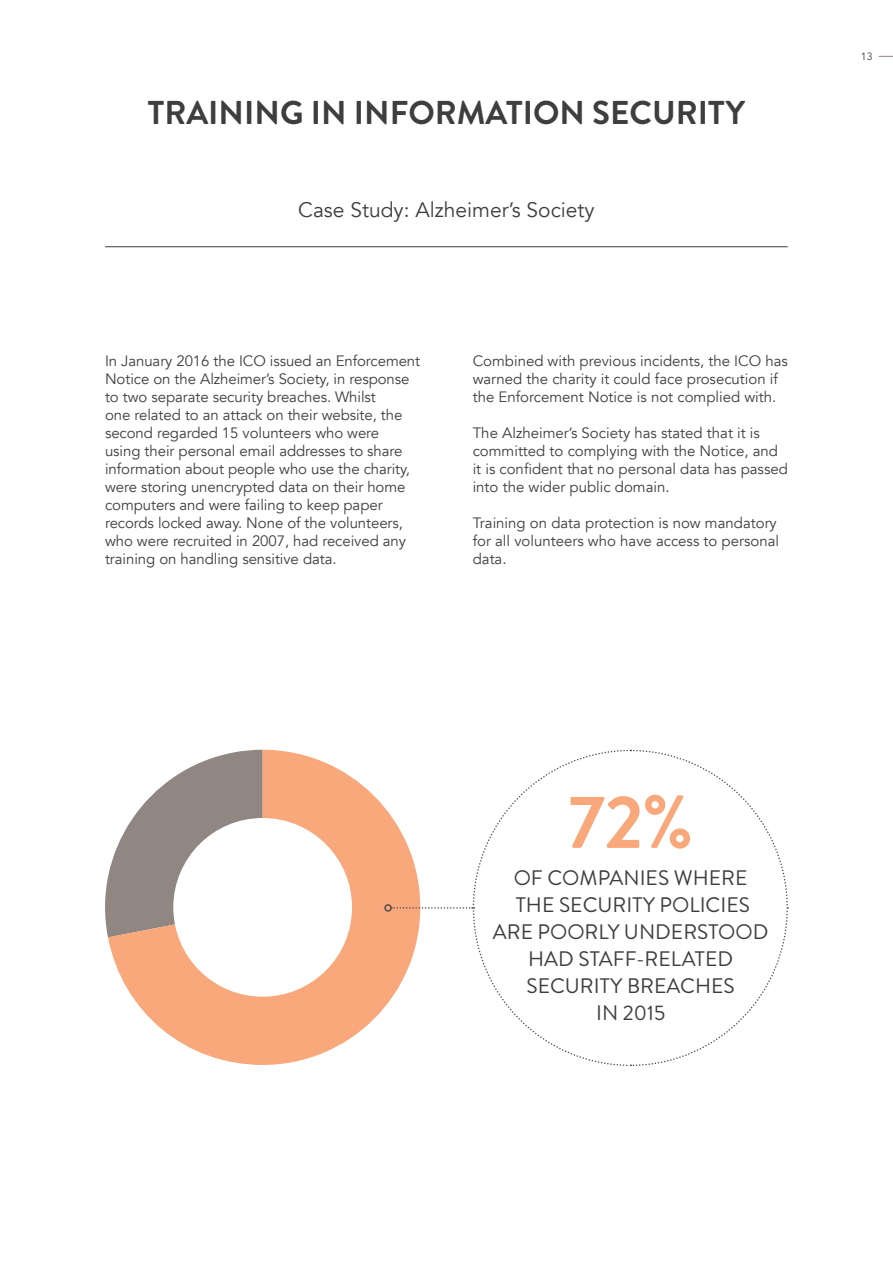
<style>
.page{position:relative;width:893px;height:1263px;background:#fff}
.page>*{position:absolute;margin:0;border:0;box-sizing:border-box;transform-origin:0 0}
.t1{font:700 75px "Brandon Grotesque";color:#f8a87a}
.t2{font:700 33px "Brandon Grotesque";color:#3e3e3f}
.t3{font:21px/27px "Brandon Grotesque";color:#3e3e3f;text-align:center}
.t4{font:21px "Avenir";color:#3e3e3f}
.t5{font:15px/18px "Avenir";letter-spacing:-.005em;color:#3e3e3f}
.t6{font:10.5px "Avenir";color:#3e3e3f}
</style>
<div class="page">
<hr style="left:105px;top:246px;width:683px;height:1px;background:#3e3e3f">
<svg style="left:879px;top:56px;width:14px;height:1px"></svg>
<svg style="left:105px;top:877px;width:3px;height:60px"></svg>
<svg style="left:108px;top:750px;width:283px;height:315px;fill:#f8a87a"></svg>
<div style="left:173px;top:818px;width:179px;height:179px;background:#fff;border-radius:50%"></div>
<div style="left:384px;top:904px;width:8px;height:8px;border:2px solid #534e4c;border-radius:50%"></div>
<svg style="left:391px;top:749px;width:398px;height:318px"></svg>
<h2 class="t2" style="left:148px;top:90px;width:598px">TRAINING IN INFORMATION SECURITY</h2>
<h3 class="t4" style="left:298px;top:197px;width:298px">Case Study: Alzheimer’s Society</h3>
<p class="t5" style="left:105px;top:352px;width:317px">In January 2016 the ICO issued an Enforcement Notice on the Alzheimer’s Society, in response to two separate security breaches. Whilst<br>one related to an attack on their website, the second regarded 15 volunteers who were<br>using their personal email addresses to share information about people who use the charity, were storing unencrypted data on their home computers and were failing to keep paper records locked away. None of the volunteers, who were recruited in 2007, had received any training on handling sensitive data.</p>
<p class="t5" style="left:473px;top:352px;width:317px">Combined with previous incidents, the ICO has warned the charity it could face prosecution if the Enforcement Notice is not complied with.</p>
<p class="t5" style="left:473px;top:424px;width:317px">The Alzheimer’s Society has stated that it is committed to complying with the Notice, and it is confident that no personal data has passed into the wider public domain.</p>
<p class="t5" style="left:473px;top:514px;width:308px">Training on data protection is now mandatory for all volunteers who have access to personal data.</p>
<p class="t6" style="left:861px;top:50px;width:13px">13</p>
<h1 class="t1" style="left:568px;top:770px;width:126px">72%</h1>
<h3 class="t3" style="left:493px;top:865px;width:277px">OF COMPANIES WHERE<br>THE SECURITY POLICIES<br>ARE POORLY UNDERSTOOD<br>HAD STAFF-RELATED<br>SECURITY BREACHES<br>IN 2015</h3>
</div>
